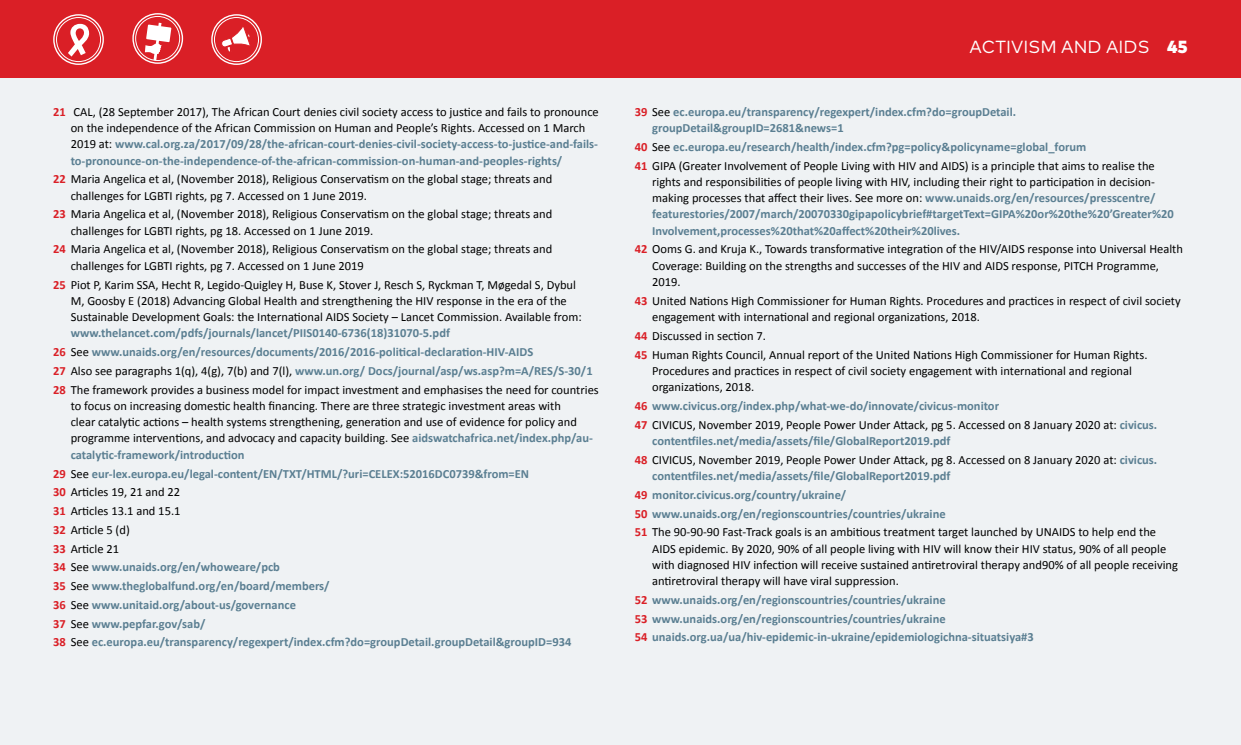
<style>
.page{position:relative;width:1241px;height:745px;background:#fff}
.page>*{position:absolute;margin:0;border:0;box-sizing:border-box;transform-origin:0 0}
.t1{font:17.5px "Mark Pro";letter-spacing:.005em;color:#fff}
.t2{font:12.5px/16.2px "Calibri";color:#000}
.t3{font:700 12.5px/18.8px "Calibri";color:#5b7f92}
.s1{color:#da1f26}
.s2{font-weight:400;color:#000}
.s3{font-weight:700;color:#da1f26}
.s4{font-weight:700;color:#5b7f92}
.s5{font-weight:900}
</style>
<div class="page">
<div style="left:0;top:0;width:1240px;height:78px;background:#da1f26"></div>
<svg style="left:68px;top:24px;width:21px;height:33px"></svg>
<div style="left:53px;top:14px;width:51px;height:51px;border:1px solid #fff;border-radius:50%"></div>
<div style="left:56px;top:17px;width:45px;height:45px;border:1px solid #fff;border-radius:50%"></div>
<div style="left:0;top:79px;width:1240px;height:665px;background:#eff2f4"></div>
<svg style="left:212px;top:15px;width:49px;height:49px"></svg>
<div style="left:211px;top:14px;width:51px;height:51px;border:1px solid #fff;border-radius:50%"></div>
<svg style="left:220px;top:25px;width:31px;height:28px"></svg>
<div style="left:214px;top:17px;width:45px;height:45px;border:1px solid #fff;border-radius:50%"></div>
<svg style="left:133px;top:14px;width:49px;height:49px"></svg>
<div style="left:132px;top:13px;width:51px;height:51px;border:1px solid #fff;border-radius:50%"></div>
<div style="left:135px;top:16px;width:45px;height:45px;border:1px solid #fff;border-radius:50%"></div>
<svg style="left:145px;top:23px;width:26px;height:38px"></svg>
<p class="t3" style="left:71px;top:103px;width:529px;line-height:16.2px;text-indent:-18px"><span class="s1">21</span> <span class="s2">CAL, (28 September 2017), The African Court denies civil society access to justice and fails to pronounce on the independence of the African Commission on Human and People’s Rights. Accessed on 1 March 2019 at:</span> www.cal.org.za/2017/09/28/the-african-court-denies-civil-society-access-to-justice-and-fails&shy;to-pronounce-on-the-independence-of-the-african-commission-on-human-and-peoples-rights/</p>
<p class="t2" style="left:71px;top:171px;width:483px;text-indent:-18px"><span class="s3">22</span> Maria Angelica et al, (November 2018), Religious Conservatism on the global stage; threats and challenges for LGBTI rights, pg 7. Accessed on 1 June 2019.</p>
<p class="t2" style="left:71px;top:206px;width:483px;text-indent:-18px"><span class="s3">23</span> Maria Angelica et al, (November 2018), Religious Conservatism on the global stage; threats and challenges for LGBTI rights, pg 18. Accessed on 1 June 2019.</p>
<p class="t2" style="left:71px;top:241px;width:483px;text-indent:-18px"><span class="s3">24</span> Maria Angelica et al, (November 2018), Religious Conservatism on the global stage; threats and challenges for LGBTI rights, pg 7. Accessed on 1 June 2019</p>
<p class="t2" style="left:71px;top:276px;width:512px;text-indent:-18px"><span class="s3">25</span> Piot P, Karim SSA, Hecht R, Legido-Quigley H, Buse K, Stover J, Resch S, Ryckman T, Møgedal S, Dybul<br>M, Goosby E (2018) Advancing Global Health and strengthening the HIV response in the era of the<br>Sustainable Development Goals: the International AIDS Society – Lancet Commission. Available from:</p>
<p class="t3" style="left:53px;top:323px;width:547px;text-indent:18px">www.thelancet.com/pdfs/journals/lancet/PIIS0140-6736(18)31070-5.pdf<br><span class="s1">26</span> <span class="s2">See</span> www.unaids.org/en/resources/documents/2016/2016-political-declaration-HIV-AIDS<br><span class="s1">27</span> <span class="s2">Also see paragraphs 1(q), 4(g), 7(b) and 7(l),</span> www.un.org/ Docs/journal/asp/ws.asp?m=A/RES/S-30/1<br><span class="s1">28</span> <span class="s2">The framework provides a business model for impact investment and emphasises the need for countries</span></p>
<p class="t2" style="left:71px;top:397px;width:523px">to focus on increasing domestic health financing. There are three strategic investment areas with<br>clear catalytic actions – health systems strengthening, generation and use of evidence for policy and programme interventions, and advocacy and capacity building. See <span class="s4">aidswatchafrica.net/index.php/au&shy;catalytic-framework/introduction</span></p>
<p class="t3" style="left:53px;top:463px;width:519px"><span class="s1">29</span> <span class="s2">See</span> eur-lex.europa.eu/legal-content/EN/TXT/HTML/?uri=CELEX:52016DC0739&amp;from=EN<br><span class="s1">30</span> <span class="s2">Articles 19, 21 and 22<br></span><span class="s1">31</span> <span class="s2">Articles 13.1 and 15.1<br></span><span class="s1">32</span> <span class="s2">Article 5 (d)<br></span><span class="s1">33</span> <span class="s2">Article 21<br></span><span class="s1">34</span> <span class="s2">See</span> www.unaids.org/en/whoweare/pcb<br><span class="s1">35</span> <span class="s2">See</span> www.theglobalfund.org/en/board/members/<br><span class="s1">36</span> <span class="s2">See</span> www.unitaid.org/about-us/governance<br><span class="s1">37</span> <span class="s2">See</span> www.pepfar.gov/sab/<br><span class="s1">38</span> <span class="s2">See</span> ec.europa.eu/transparency/regexpert/index.cfm?do=groupDetail.groupDetail&amp;groupID=934</p>
<h1 class="t1" style="left:969px;top:34px;width:219px">ACTIVISM AND AIDS <span class="s5">45</span></h1>
<p class="t3" style="left:652px;top:103px;width:365px;line-height:16.2px;text-indent:-18px"><span class="s1">39</span> <span class="s2">See</span> ec.europa.eu/transparency/regexpert/index.cfm?do=groupDetail. groupDetail&amp;groupID=2681&amp;news=1</p>
<p class="t2" style="left:634px;top:137px;width:521px;line-height:18.8px"><span class="s3">40</span> See <span class="s4">ec.europa.eu/research/health/index.cfm?pg=policy&amp;policyname=global_forum<br></span><span class="s3">41</span> GIPA (Greater Involvement of People Living with HIV and AIDS) is a principle that aims to realise the</p>
<p class="t3" style="left:652px;top:173px;width:523px;line-height:16.2px"><span class="s2">rights and responsibilities of people living with HIV, including their right to participation in decision&shy;making processes that affect their lives. See more on:</span> www.unaids.org/en/resources/presscentre/ featurestories/2007/march/20070330gipapolicybrief#targetText=GIPA%20or%20the%20’Greater%20<br>Involvement,processes%20that%20affect%20their%20lives.</p>
<p class="t2" style="left:652px;top:241px;width:532px;text-indent:-18px"><span class="s3">42</span> Ooms G. and Kruja K., Towards transformative integration of the HIV/AIDS response into Universal Health<br>Coverage: Building on the strengths and successes of the HIV and AIDS response, PITCH Programme,<br>2019.</p>
<p class="t2" style="left:652px;top:292px;width:530px;text-indent:-18px"><span class="s3">43</span> United Nations High Commissioner for Human Rights. Procedures and practices in respect of civil society engagement with international and regional organizations, 2018.</p>
<p class="t2" style="left:634px;top:326px;width:514px;line-height:18.8px"><span class="s3">44</span> Discussed in section 7.<br><span class="s3">45</span> Human Rights Council, Annual report of the United Nations High Commissioner for Human Rights.</p>
<p class="t2" style="left:652px;top:362px;width:481px">Procedures and practices in respect of civil society engagement with international and regional organizations, 2018.</p>
<p class="t2" style="left:634px;top:396px;width:524px;line-height:18.8px"><span class="s3">46</span> <span class="s4">www.civicus.org/index.php/what-we-do/innovate/civicus-monitor<br></span><span class="s3">47</span> CIVICUS, November 2019, People Power Under Attack, pg 5. Accessed on 8 January 2020 at: <span class="s4">civicus.</span></p>
<p class="t2" style="left:634px;top:431px;width:524px;line-height:18.8px;text-indent:18px"><span class="s4">contentfiles.net/media/assets/file/GlobalReport2019.pdf<br></span><span class="s3">48</span> CIVICUS, November 2019, People Power Under Attack, pg 8. Accessed on 8 January 2020 at: <span class="s4">civicus.</span></p>
<p class="t3" style="left:634px;top:466px;width:523px;text-indent:18px">contentfiles.net/media/assets/file/GlobalReport2019.pdf<br><span class="s1">49</span> monitor.civicus.org/country/ukraine/<br><span class="s1">50</span> www.unaids.org/en/regionscountries/countries/ukraine<br><span class="s1">51</span> <span class="s2">The 90-90-90 Fast-Track goals is an ambitious treatment target launched by UNAIDS to help end the</span></p>
<p class="t2" style="left:652px;top:540px;width:527px">AIDS epidemic. By 2020, 90% of all people living with HIV will know their HIV status, 90% of all people with diagnosed HIV infection will receive sustained antiretroviral therapy and90% of all people receiving antiretroviral therapy will have viral suppression.</p>
<p class="t3" style="left:634px;top:590px;width:400px"><span class="s1">52</span> www.unaids.org/en/regionscountries/countries/ukraine<br><span class="s1">53</span> www.unaids.org/en/regionscountries/countries/ukraine<br><span class="s1">54</span> unaids.org.ua/ua/hiv-epidemic-in-ukraine/epidemiologichna-situatsiya#3</p>
</div>
